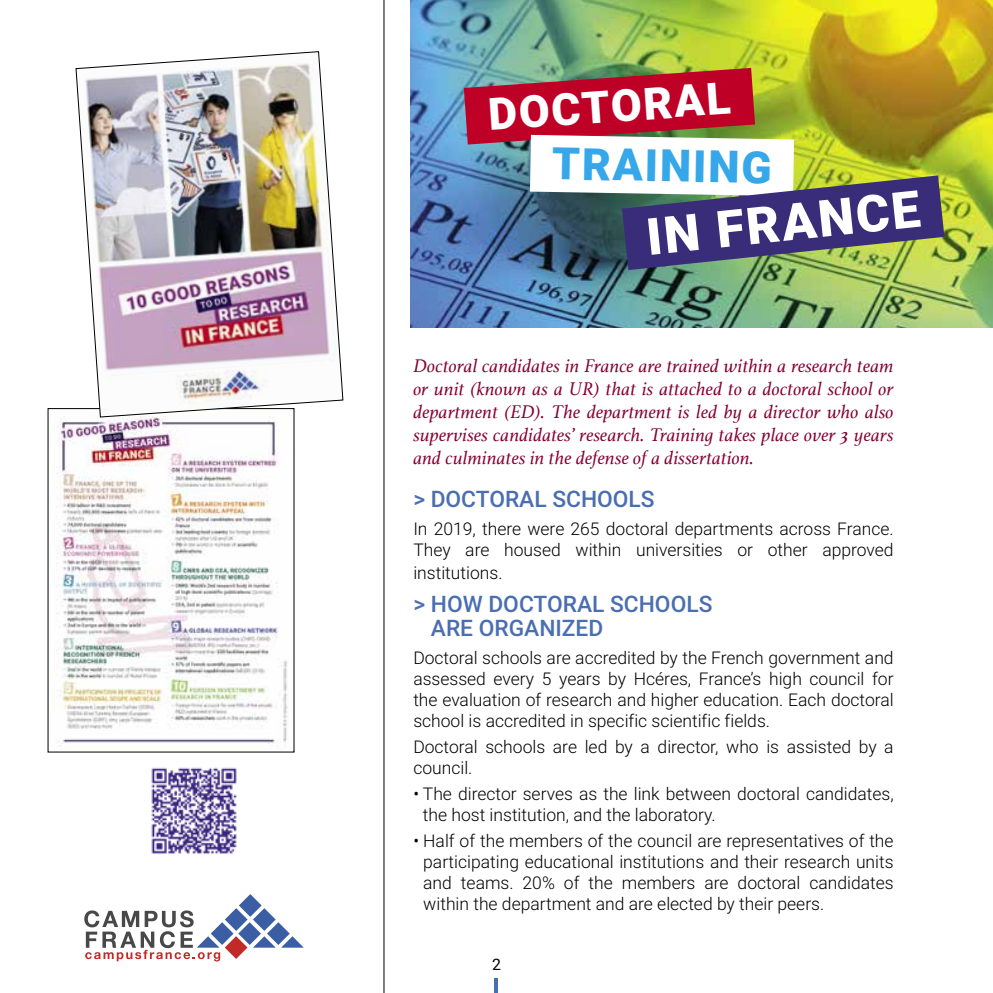
<style>
.page{position:relative;width:993px;height:993px;background:#fff}
.page>*{position:absolute;margin:0;border:0;box-sizing:border-box;transform-origin:0 0}
.t1{font:900 51.1px "Roboto";color:#fff}
.t2{font:900 44.45px "Roboto";color:#fff}
.t3{font:900 44.45px "Roboto";color:#36a7e9}
.t4{font:500 22.75px/24.5px "Roboto";color:#4a6eb2}
.t5{font:italic 19.25px/23.1px "Athelas";letter-spacing:.01em;color:#860032;text-align:justify}
.t6{font:300 17.5px/21px "Roboto";color:#000}
.t7{font:15.75px "Roboto";color:#000}
</style>
<div class="page">
<img style="left:410px;top:0;width:582px;height:327px">
<svg style="left:84px;top:894px;width:220px;height:67px"></svg>
<img style="left:151px;top:767px;width:86px;height:87px">
<hr style="left:383px;top:0;width:1px;height:992px;background:#000">
<hr style="left:494px;top:977px;width:4px;height:15px;background:#4a6eb2">
<img style="left:463px;top:68px;width:481px;height:202px">
<img style="left:56px;top:416px;width:232px;height:330px">
<img style="left:75px;top:51px;width:269px;height:367px">
<h2 class="t2" style="left:486px;top:84px;width:244px;rotate:-4deg">DOCTORAL</h2>
<h2 class="t3" style="left:552px;top:132px;width:221px;rotate:1deg">TRAINING</h2>
<h1 class="t1" style="left:642px;top:201px;width:276px;rotate:-6deg">IN FRANCE</h1>
<p class="t5" style="left:413px;top:353px;width:482px">Doctoral candidates in France are trained within a research team or unit (known as a UR) that is attached to a doctoral school or department (ED). The department is led by a director who also supervises candidates’ research. Training takes place over 3 years and culminates in the defense of a dissertation.</p>
<h3 class="t4" style="left:413px;top:485px;width:243px">&gt; DOCTORAL SCHOOLS</h3>
<p class="t6" style="left:413px;top:517px;width:481px">In 2019, there were 265 doctoral departments across France.<br>They are housed within universities or other approved</p>
<p class="t6" style="left:413px;top:561px;width:91px">institutions.</p>
<h3 class="t4" style="left:430px;top:590px;width:283px;text-indent:-18px">&gt; HOW DOCTORAL SCHOOLS<br>ARE ORGANIZED</h3>
<p class="t6" style="left:413px;top:646px;width:481px;text-align:justify">Doctoral schools are accredited by the French government and assessed every 5 years by Hcéres, France’s high council for the evaluation of research and higher education. Each doctoral school is accredited in specific scientific fields.</p>
<p class="t6" style="left:413px;top:735px;width:481px">Doctoral schools are led by a director, who is assisted by a council.</p>
<p class="t6" style="left:423px;top:782px;width:472px;text-indent:-10px">• The director serves as the link between doctoral candidates, the host institution, and the laboratory.</p>
<p class="t6" style="left:423px;top:829px;width:472px;text-align:justify;text-indent:-10px">• Half of the members of the council are representatives of the participating educational institutions and their research units and teams. 20% of the members are doctoral candidates within the department and are elected by their peers.</p>
<p class="t7" style="left:492px;top:953px;width:10px">2</p>
</div>
